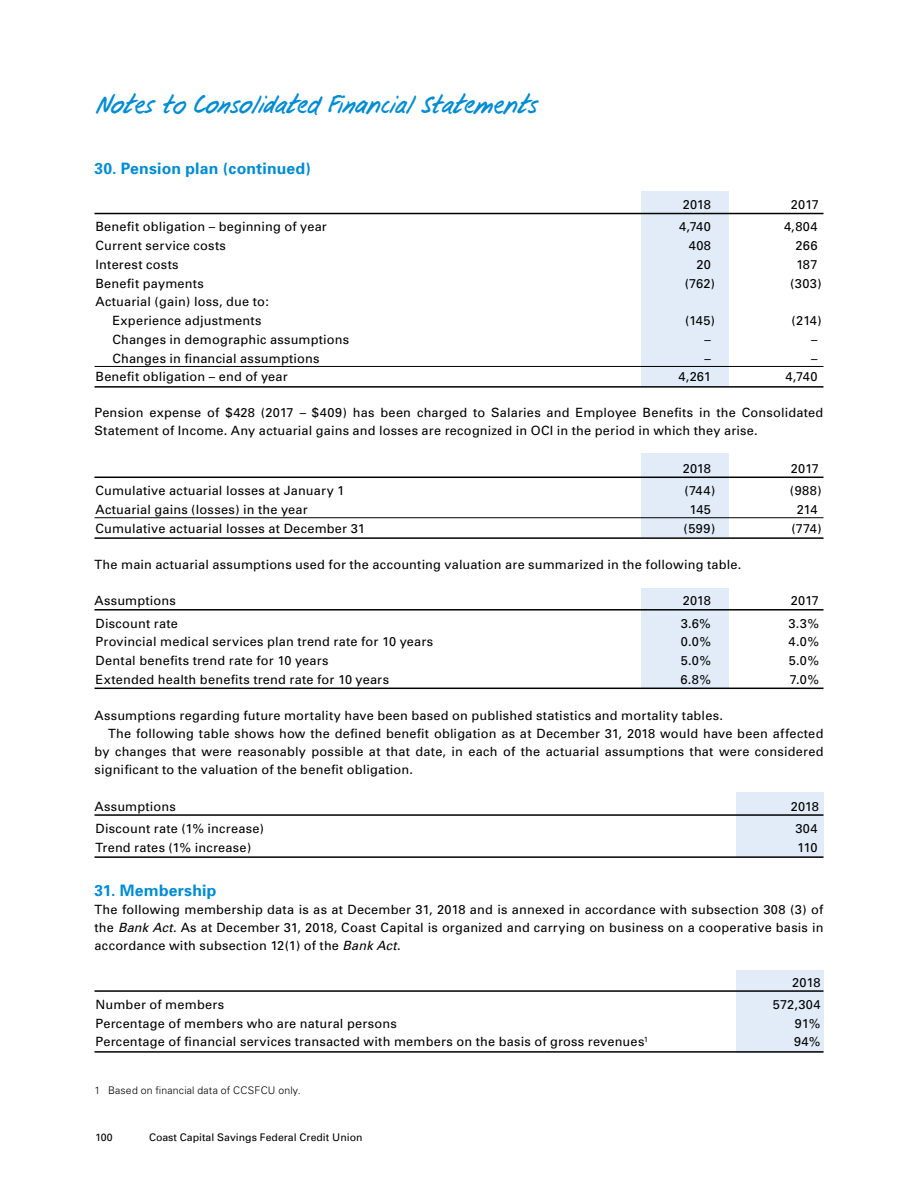
<style>
.page{position:relative;width:918px;height:1188px;background:#fff}
.page>*{position:absolute;margin:0;border:0;box-sizing:border-box;transform-origin:0 0}
.t1{font:24px "Coast User Friendly 4";letter-spacing:.015em;color:#008cd2}
.t2{font:700 15.75px "Univers";letter-spacing:.01em;color:#008cd2}
.t3{font:12.75px/18px "Univers";letter-spacing:.015em;color:#000}
.t4{font:10.5px "Univers";color:#000}
.t5{font:300 10.5px "Univers";letter-spacing:.015em;color:#000}
.s1{font-style:italic}
</style>
<div class="page">
<div style="left:641px;top:192px;width:88px;height:194px;background:#e1ecf8"></div>
<div style="left:641px;top:453px;width:88px;height:84px;background:#e1ecf8"></div>
<div style="left:641px;top:588px;width:88px;height:100px;background:#e1ecf8"></div>
<div style="left:736px;top:792px;width:88px;height:65px;background:#e1ecf8"></div>
<div style="left:736px;top:970px;width:88px;height:82px;background:#e1ecf8"></div>
<hr style="left:94px;top:213px;width:730px;height:1px;background:#000">
<hr style="left:94px;top:366px;width:730px;height:1px;background:#000">
<hr style="left:94px;top:386px;width:730px;height:2px;background:#000">
<hr style="left:94px;top:477px;width:730px;height:1px;background:#000">
<hr style="left:94px;top:517px;width:730px;height:1px;background:#000">
<hr style="left:94px;top:537px;width:730px;height:2px;background:#000">
<hr style="left:94px;top:609px;width:730px;height:2px;background:#000">
<hr style="left:94px;top:688px;width:730px;height:1px;background:#000">
<hr style="left:94px;top:814px;width:730px;height:2px;background:#000">
<hr style="left:94px;top:856px;width:730px;height:2px;background:#000">
<hr style="left:94px;top:990px;width:730px;height:2px;background:#000">
<hr style="left:94px;top:1051px;width:730px;height:2px;background:#000">
<h1 class="t1" style="left:95px;top:89px;width:442px">Notes to Consolidated Financial Statements</h1>
<p class="t2" style="left:94px;top:159px;width:218px">30. Pension plan (continued)</p>
<p class="t3" style="left:683px;top:196px;width:30px">2018</p>
<p class="t3" style="left:791px;top:196px;width:30px">2017</p>
<p class="t3" style="left:96px;top:218px;width:233px">Benefit obligation – beginning of year</p>
<p class="t3" style="left:679px;top:218px;width:33px">4,740</p>
<p class="t3" style="left:784px;top:218px;width:35px">4,804</p>
<p class="t3" style="left:96px;top:237px;width:132px">Current service costs</p>
<p class="t3" style="left:689px;top:237px;width:24px">408</p>
<p class="t3" style="left:796px;top:237px;width:23px">266</p>
<p class="t3" style="left:96px;top:255px;width:85px">Interest costs</p>
<p class="t3" style="left:697px;top:255px;width:16px">20</p>
<p class="t3" style="left:796px;top:255px;width:23px">187</p>
<p class="t3" style="left:96px;top:274px;width:110px">Benefit payments</p>
<p class="t3" style="left:685px;top:274px;width:32px">(762)</p>
<p class="t3" style="left:790px;top:274px;width:33px">(303)</p>
<p class="t3" style="left:112px;top:293px;width:158px;line-height:18.8px;text-indent:-17px">Actuarial (gain) loss, due to:<br>Experience adjustments</p>
<p class="t3" style="left:685px;top:312px;width:32px">(145)</p>
<p class="t3" style="left:792px;top:312px;width:32px">(214)</p>
<p class="t3" style="left:112px;top:330px;width:238px">Changes in demographic assumptions</p>
<p class="t3" style="left:705px;top:330px;width:8px">–</p>
<p class="t3" style="left:811px;top:330px;width:8px">–</p>
<p class="t3" style="left:113px;top:349px;width:209px">Changes in financial assumptions</p>
<p class="t3" style="left:705px;top:349px;width:8px">–</p>
<p class="t3" style="left:811px;top:349px;width:8px">–</p>
<p class="t3" style="left:96px;top:368px;width:194px">Benefit obligation – end of year</p>
<p class="t3" style="left:678px;top:368px;width:34px">4,261</p>
<p class="t3" style="left:786px;top:368px;width:33px">4,740</p>
<p class="t3" style="left:95px;top:404px;width:730px">Pension expense of $428 (2017 – $409) has been charged to Salaries and Employee Benefits in the Consolidated<br>Statement of Income. Any actuarial gains and losses are recognized in OCI in the period in which they arise.</p>
<p class="t3" style="left:683px;top:459px;width:30px">2018</p>
<p class="t3" style="left:791px;top:459px;width:30px">2017</p>
<p class="t3" style="left:96px;top:482px;width:250px">Cumulative actuarial losses at January 1</p>
<p class="t3" style="left:685px;top:482px;width:32px">(744)</p>
<p class="t3" style="left:790px;top:482px;width:33px">(988)</p>
<p class="t3" style="left:96px;top:500px;width:214px">Actuarial gains (losses) in the year</p>
<p class="t3" style="left:690px;top:500px;width:23px">145</p>
<p class="t3" style="left:797px;top:500px;width:22px">214</p>
<p class="t3" style="left:96px;top:519px;width:271px">Cumulative actuarial losses at December 31</p>
<p class="t3" style="left:684px;top:519px;width:33px">(599)</p>
<p class="t3" style="left:791px;top:519px;width:32px">(774)</p>
<p class="t3" style="left:95px;top:555px;width:648px">The main actuarial assumptions used for the accounting valuation are summarized in the following table.</p>
<p class="t3" style="left:95px;top:592px;width:83px">Assumptions</p>
<p class="t3" style="left:683px;top:592px;width:30px">2018</p>
<p class="t3" style="left:791px;top:592px;width:30px">2017</p>
<p class="t3" style="left:96px;top:614px;width:84px">Discount rate</p>
<p class="t3" style="left:681px;top:614px;width:32px">3.6%</p>
<p class="t3" style="left:788px;top:614px;width:32px">3.3%</p>
<p class="t3" style="left:96px;top:633px;width:339px">Provincial medical services plan trend rate for 10 years</p>
<p class="t3" style="left:681px;top:633px;width:32px">0.0%</p>
<p class="t3" style="left:789px;top:633px;width:32px">4.0%</p>
<p class="t3" style="left:96px;top:652px;width:234px">Dental benefits trend rate for 10 years</p>
<p class="t3" style="left:681px;top:652px;width:32px">5.0%</p>
<p class="t3" style="left:789px;top:652px;width:32px">5.0%</p>
<p class="t3" style="left:96px;top:670px;width:295px">Extended health benefits trend rate for 10 years</p>
<p class="t3" style="left:680px;top:670px;width:32px">6.8%</p>
<p class="t3" style="left:790px;top:670px;width:31px">7.0%</p>
<p class="t3" style="left:95px;top:706px;width:630px">Assumptions regarding future mortality have been based on published statistics and mortality tables.</p>
<p class="t3" style="left:108px;top:724px;width:717px">The following table shows how the defined benefit obligation as at December 31, 2018 would have been affected</p>
<p class="t3" style="left:95px;top:742px;width:731px">by changes that were reasonably possible at that date, in each of the actuarial assumptions that were considered</p>
<p class="t3" style="left:95px;top:760px;width:320px">significant to the valuation of the benefit obligation.</p>
<p class="t3" style="left:95px;top:797px;width:83px">Assumptions</p>
<p class="t3" style="left:791px;top:797px;width:30px">2018</p>
<p class="t3" style="left:96px;top:820px;width:170px">Discount rate (1% increase)</p>
<p class="t3" style="left:795px;top:820px;width:24px">304</p>
<p class="t3" style="left:96px;top:838px;width:157px">Trend rates (1% increase)</p>
<p class="t3" style="left:797px;top:838px;width:22px">110</p>
<p class="t2" style="left:95px;top:881px;width:124px">31. Membership</p>
<p class="t3" style="left:95px;top:900px;width:730px;text-align:justify">The following membership data is as at December 31, 2018 and is annexed in accordance with subsection 308 (3) of the <span class="s1">Bank Act</span>. As at December 31, 2018, Coast Capital is organized and carrying on business on a cooperative basis in accordance with subsection 12(1) of the <span class="s1">Bank Act</span>.</p>
<p class="t3" style="left:792px;top:973px;width:30px">2018</p>
<p class="t3" style="left:96px;top:995px;width:130px">Number of members</p>
<p class="t3" style="left:773px;top:995px;width:49px">572,304</p>
<p class="t3" style="left:96px;top:1014px;width:303px">Percentage of members who are natural persons</p>
<p class="t3" style="left:795px;top:1014px;width:27px">91%</p>
<p class="t3" style="left:96px;top:1033px;width:554px">Percentage of financial services transacted with members on the basis of gross revenues<sup>1</sup></p>
<p class="t3" style="left:794px;top:1033px;width:28px">94%</p>
<p class="t5" style="left:94px;top:1083px;width:208px">1 Based on financial data of CCSFCU only.</p>
<p class="t4" style="left:95px;top:1131px;width:19px">100</p>
<p class="t4" style="left:149px;top:1131px;width:215px">Coast Capital Savings Federal Credit Union</p>
</div>
